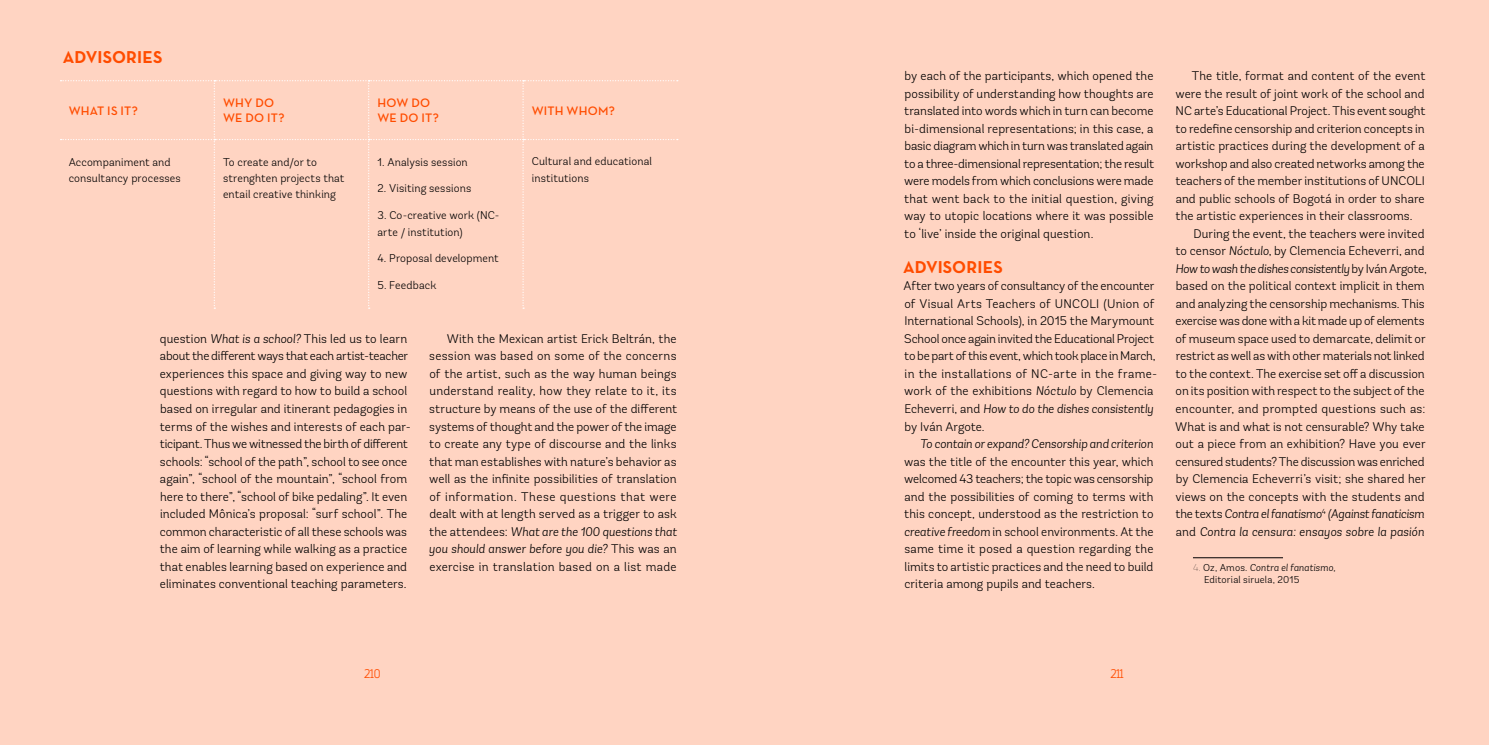
<style>
.page{position:relative;width:1489px;height:745px;background:#fff}
.page>*{position:absolute;margin:0;border:0;box-sizing:border-box;transform-origin:0 0}
.t1{font:17.5px "Neutra Text Bold Alt";letter-spacing:.01em;color:#ff4c00}
.t2{font:300 12.5px/17.5px "Andes Rounded";letter-spacing:.005em;color:#000;text-align:justify}
.t3{font:italic 300 12.5px/17.5px "Andes";color:#000}
.t4{font:12.5px/15px "Neutra Text Demi SC";letter-spacing:.015em;color:#ff4c00}
.t5{font:300 12.5px "Andes Rounded";letter-spacing:.025em;color:#000}
.t6{font:200 12.5px "Darwin Alt";letter-spacing:-.015em;color:#ff4c00}
.t7{font:300 11.25px/16.2px "Andes Rounded";letter-spacing:.01em;color:#000}
.t8{font:italic 300 10px "Andes";letter-spacing:.015em;color:#000}
.t9{font:300 10px "Andes Rounded";letter-spacing:.015em;color:#000}
.s1{font-family:"Andes";font-style:italic}
.s2{font-family:"Andes Rounded";font-style:normal}
.s3{font-family:"Andes Rounded";font-weight:200;font-style:normal}
</style>
<div class="page">
<div style="left:0;top:0;width:1488px;height:744px;background:#ffd4c2"></div>
<svg style="left:61px;top:80px;width:617px;height:228px"></svg>
<hr style="left:1192px;top:557px;width:90px;height:1px;background:#000">
<h1 class="t1" style="left:63px;top:46px;width:101px">ADVISORIES</h1>
<p class="t4" style="left:69px;top:102px;width:71px">WHAT IS IT?</p>
<p class="t4" style="left:223px;top:95px;width:63px">WHY DO<br>WE DO IT?</p>
<p class="t4" style="left:377px;top:95px;width:63px">HOW DO<br>WE DO IT?</p>
<p class="t4" style="left:532px;top:102px;width:84px">WITH WHOM?</p>
<p class="t7" style="left:69px;top:153px;width:114px">Accompaniment and consultancy processes</p>
<p class="t7" style="left:223px;top:153px;width:123px">To create and/or to strenghten projects that entail creative thinking</p>
<p class="t7" style="left:377px;top:153px;width:92px">1. Analysis session</p>
<p class="t7" style="left:532px;top:153px;width:122px">Cultural and educational institutions</p>
<p class="t7" style="left:377px;top:180px;width:95px">2. Visiting sessions</p>
<p class="t7" style="left:377px;top:207px;width:123px">3. Co-creative work (NC&shy;arte / institution)</p>
<p class="t7" style="left:377px;top:250px;width:123px">4. Proposal development</p>
<p class="t7" style="left:377px;top:277px;width:60px">5. Feedback</p>
<p class="t2" style="left:160px;top:329px;width:253px;text-align:left">question <span class="s1">What is a school?</span> This led us to learn about the different ways that each artist-teacher experiences this space and giving way to new questions with regard to how to build a school based on irregular and itinerant pedagogies in terms of the wishes and interests of each par&shy;ticipant. Thus we witnessed the birth of different schools: “school of the path”, school to see once again”, “school of the mountain”, “school from here to there”, “school of bike pedaling”. It even included Mônica’s proposal: “surf school”. The common characteristic of all these schools was the aim of learning while walking as a practice that enables learning based on experience and eliminates conventional teaching parameters.</p>
<p class="t2" style="left:429px;top:329px;width:250px;text-indent:18px">With the Mexican artist Erick Beltrán, the session was based on some of the concerns of the artist, such as the way human beings understand reality, how they relate to it, its structure by means of the use of the different systems of thought and the power of the image to create any type of discourse and the links that man establishes with nature’s behavior as well as the infinite possibilities of translation of information. These questions that were dealt with at length served as a trigger to ask</p>
<p class="t3" style="left:429px;top:522px;width:249px"><span class="s2">the attendees:</span> What are the 100 questions that you should answer before you die? <span class="s2">This was an</span></p>
<p class="t5" style="left:429px;top:558px;width:249px">exercise in translation based on a list made</p>
<p class="t2" style="left:904px;top:67px;width:251px">by each of the participants, which opened the possibility of understanding how thoughts are translated into words which in turn can become bi-dimensional representations; in this case, a basic diagram which in turn was translated again to a three-dimensional representation; the result were models from which conclusions were made that went back to the initial question, giving way to utopic locations where it was possible to ‘live’ inside the original question.</p>
<h1 class="t1" style="left:903px;top:256px;width:101px">ADVISORIES</h1>
<p class="t2" style="left:903px;top:277px;width:255px;text-align:left">After two years of consultancy of the encounter of Visual Arts Teachers of UNCOLI (Union of International Schools), in 2015 the Marymount School once again invited the Educational Project to be part of this event, which took place in March, in the installations of NC-arte in the frame&shy;work of the exhibitions <span class="s1">Nóctulo</span> by Clemencia</p>
<p class="t3" style="left:904px;top:399px;width:250px"><span class="s2">Echeverri, and</span> How to do the dishes consistently</p>
<p class="t2" style="left:904px;top:417px;width:82px">by Iván Argote.</p>
<p class="t3" style="left:920px;top:434px;width:234px">To contain or expand? Censorship and criterion</p>
<p class="t2" style="left:904px;top:452px;width:251px">was the title of the encounter this year, which welcomed 43 teachers; the topic was censorship and the possibilities of coming to terms with this concept, understood as the restriction to <span class="s1">creative freedom</span> in school environments. At the same time it posed a question regarding the limits to artistic practices and the need to build criteria among pupils and teachers.</p>
<p class="t2" style="left:1175px;top:67px;width:251px;text-indent:16px">The title, format and content of the event were the result of joint work of the school and NC arte’s Educational Project. This event sought to redefine censorship and criterion concepts in artistic practices during the development of a workshop and also created networks among the teachers of the member institutions of UNCOLI and public schools of Bogotá in order to share the artistic experiences in their classrooms.</p>
<p class="t2" style="left:1175px;top:224px;width:251px;text-align:right">During the event, the teachers were invited<br>to censor <span class="s1">Nóctulo</span>, by Clemencia Echeverri, and</p>
<p class="t3" style="left:1175px;top:259px;width:253px">How to wash the dishes consistently <span class="s2">by Iván Argote,</span></p>
<p class="t2" style="left:1175px;top:277px;width:252px">based on the political context implicit in them and analyzing the censorship mechanisms. This exercise was done with a kit made up of elements of museum space used to demarcate, delimit or restrict as well as with other materials not linked to the context. The exercise set off a discussion on its position with respect to the subject of the encounter, and prompted questions such as:<br>What is and what is not censurable? Why take out a piece from an exhibition? Have you ever censured students? The discussion was enriched by Clemencia Echeverri’s visit; she shared her views on the concepts with the students and</p>
<p class="t3" style="left:1175px;top:504px;width:250px"><span class="s2">the texts</span> Contra el fanatismo<sup>4</sup> (Against fanaticism <span class="s2">and</span> Contra la censura: ensayos sobre la pasión</p>
<p class="t8" style="left:1192px;top:561px;width:144px"><span class="s3">4.</span> <span class="s2">Oz, Amos.</span> Contra el fanatismo,</p>
<p class="t9" style="left:1203px;top:573px;width:97px">Editorial siruela, 2015</p>
<p class="t6" style="left:364px;top:665px;width:18px">210</p>
<p class="t6" style="left:1110px;top:665px;width:15px">211</p>
</div>
